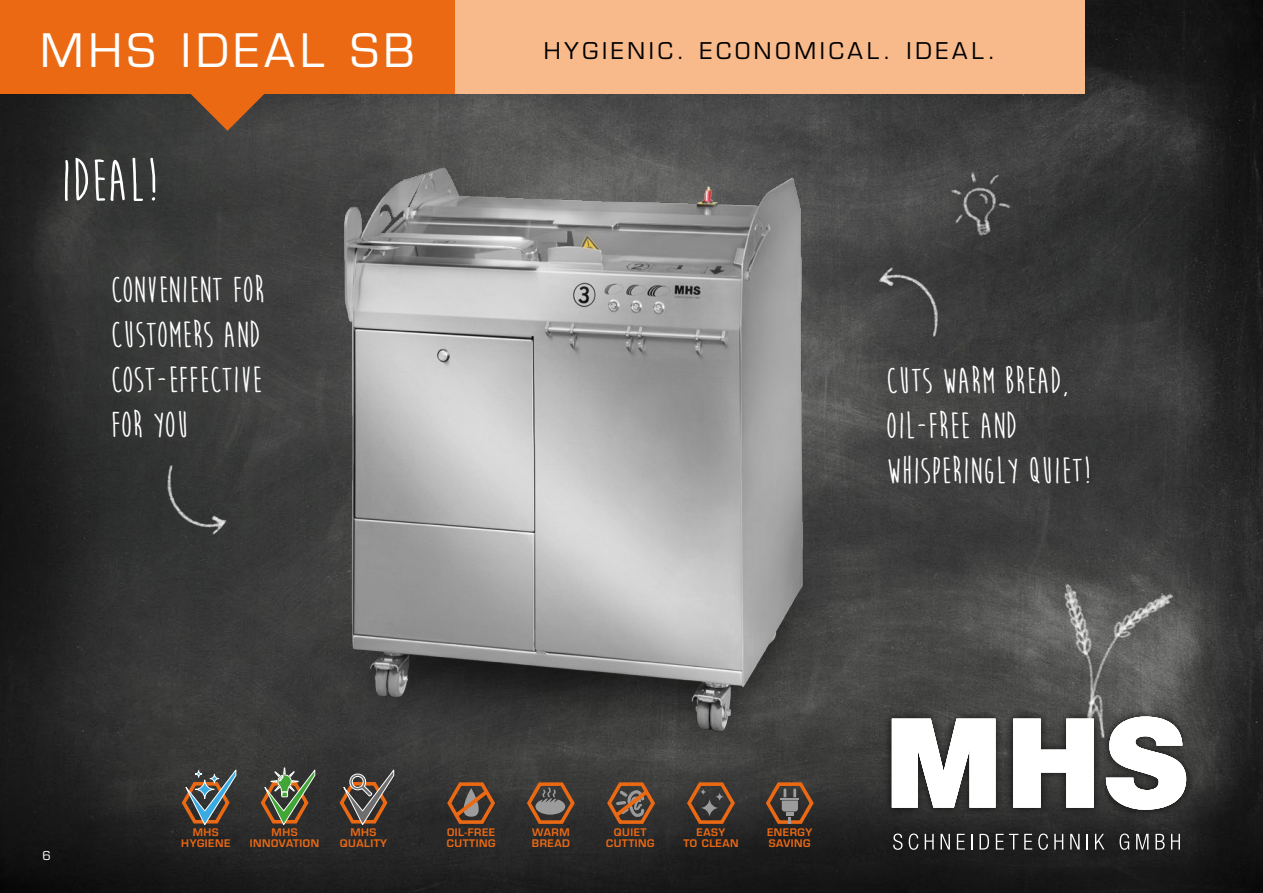
<style>
.page{position:relative;width:1263px;height:893px;background:#fff}
.page>*{position:absolute;margin:0;border:0;box-sizing:border-box;transform-origin:0 0}
.t1{font:700 60px "Moon Flower";color:#fff}
.t2{font:45px "Eurostile";letter-spacing:.11em;color:#fff}
.t3{font:700 37.5px/45px "Moon Flower";color:#fff}
.t4{font:22.5px "Eurostile";letter-spacing:.17em;color:#000}
.t5{font:12px "Eurostile";color:#fff}
.t6{font:600 10.2px/10.2px "Eurostile";letter-spacing:.05em;color:#ec6914;text-align:center}
</style>
<div class="page">
<img style="left:0;top:0;width:1263px;height:893px">
<div style="left:141px;top:448px;width:98px;height:104px;background:#333534"></div>
<img style="left:893px;top:249px;width:70px;height:104px">
<img style="left:930px;top:147px;width:100px;height:113px">
<div style="left:0;top:0;width:455px;height:94px;background:#ec6914"></div>
<svg style="left:190px;top:94px;width:75px;height:37px;background:#9e5626"></svg>
<div style="left:455px;top:0;width:629px;height:94px;background:#f8b98b"></div>
<img style="left:1030px;top:562px;width:153px;height:146px">
<div style="left:883px;top:708px;width:312px;height:150px;background:#000;opacity:.75"></div>
<svg style="left:892px;top:716px;width:294px;height:94px"></svg>
<svg style="left:893px;top:833px;width:9px;height:17px"></svg>
<svg style="left:909px;top:833px;width:9px;height:17px"></svg>
<svg style="left:925px;top:834px;width:9px;height:15px"></svg>
<svg style="left:940px;top:834px;width:10px;height:15px"></svg>
<svg style="left:957px;top:834px;width:8px;height:15px"></svg>
<svg style="left:971px;top:834px;width:1px;height:15px"></svg>
<svg style="left:979px;top:834px;width:10px;height:15px"></svg>
<svg style="left:996px;top:834px;width:22px;height:15px"></svg>
<svg style="left:1024px;top:834px;width:8px;height:15px"></svg>
<svg style="left:1038px;top:833px;width:10px;height:17px"></svg>
<svg style="left:1054px;top:834px;width:9px;height:15px"></svg>
<svg style="left:1070px;top:834px;width:9px;height:15px"></svg>
<svg style="left:1086px;top:834px;width:2px;height:15px"></svg>
<svg style="left:1095px;top:834px;width:9px;height:15px"></svg>
<svg style="left:1119px;top:833px;width:10px;height:17px"></svg>
<svg style="left:1136px;top:834px;width:12px;height:15px"></svg>
<svg style="left:1155px;top:834px;width:9px;height:15px"></svg>
<svg style="left:1171px;top:834px;width:9px;height:15px"></svg>
<img style="left:253px;top:102px;width:640px;height:660px">
<svg style="left:525px;top:779px;width:52px;height:47px;background:#684f3e"></svg>
<svg style="left:445px;top:779px;width:52px;height:47px;background:#684833"></svg>
<svg style="left:605px;top:779px;width:52px;height:47px;background:#6c4c37"></svg>
<svg style="left:259px;top:767px;width:57px;height:59px;background:#5d5d43"></svg>
<svg style="left:337px;top:768px;width:57px;height:58px;background:#5f4f45"></svg>
<svg style="left:180px;top:768px;width:57px;height:58px;background:#5b5954"></svg>
<svg style="left:764px;top:779px;width:52px;height:47px;background:#614838"></svg>
<svg style="left:685px;top:779px;width:52px;height:47px;background:#5a4131"></svg>
<h2 class="t2" style="left:40px;top:24px;width:376px">MHS IDEAL SB</h2>
<h1 class="t1" style="left:60px;top:150px;width:100px">IDEAL!</h1>
<h3 class="t3" style="left:111px;top:268px;width:156px">CONVENIENT FOR<br>CUSTOMERS AND<br>COST-EFFECTIVE<br>FOR YOU</h3>
<h3 class="t4" style="left:544px;top:37px;width:453px">HYGIENIC. ECONOMICAL. IDEAL.</h3>
<h3 class="t3" style="left:886px;top:359px;width:206px">CUTS WARM BREAD,<br>OIL-FREE AND<br>WHISPERINGLY QUIET!</h3>
<p class="t5" style="left:43px;top:848px;width:10px">6</p>
<p class="t6" style="left:181px;top:827px;width:51px">MHS<br>HYGIENE</p>
<p class="t6" style="left:767px;top:827px;width:47px;text-align:left">ENERGY<br>SAVING</p>
<p class="t6" style="left:250px;top:827px;width:71px">MHS<br>INNOVATION</p>
<p class="t6" style="left:340px;top:827px;width:49px">MHS<br>QUALITY</p>
<p class="t6" style="left:447px;top:827px;width:50px;text-align:left">OIL-FREE<br>CUTTING</p>
<p class="t6" style="left:606px;top:827px;width:50px">QUIET<br>CUTTING</p>
<p class="t6" style="left:683px;top:827px;width:57px">EASY<br>TO CLEAN</p>
<p class="t6" style="left:532px;top:827px;width:39px;text-align:left">WARM<br>BREAD</p>
</div>
